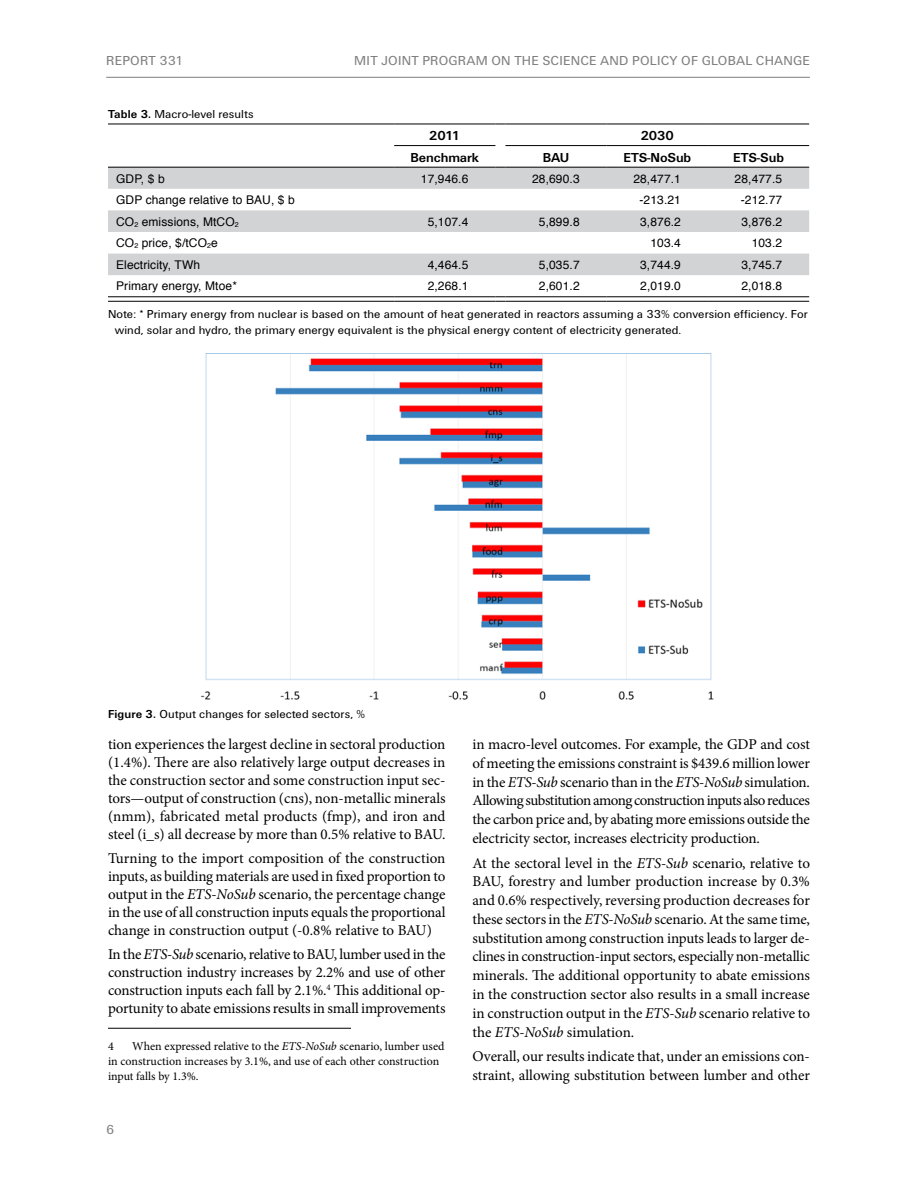
<style>
.page{position:relative;width:918px;height:1188px;background:#fff}
.page>*{position:absolute;margin:0;border:0;box-sizing:border-box;transform-origin:0 0}
.t1{font:15px/18.8px "Minion Pro";letter-spacing:-.005em;color:#000;text-align:justify}
.t2{font:13.5px "Urbano";letter-spacing:.015em;color:#7f7f7f}
.t3{font:700 13.5px "Urbano";letter-spacing:-.01em;color:#000}
.t4{font:12px/15.8px "Urbano";letter-spacing:.01em;color:#000}
.t5{font:12px "Helvetica";letter-spacing:.01em;color:#000}
.t6{font:12px/15px "Minion Pro";color:#000}
.s1{font-weight:700}
.s2{font-style:italic}
</style>
<div class="page">
<hr style="left:108px;top:1028px;width:243px;height:1px;background:#000">
<img style="left:200px;top:353px;width:514px;height:346px">
<svg style="left:108px;top:168px;width:701px;height:107px;fill:#d1d3d4"></svg>
<hr style="left:108px;top:296px;width:286px;height:1px;background:#000">
<hr style="left:394px;top:296px;width:101px;height:1px;background:#000">
<hr style="left:505px;top:296px;width:102px;height:1px;background:#000">
<hr style="left:607px;top:296px;width:101px;height:1px;background:#000">
<hr style="left:708px;top:296px;width:101px;height:1px;background:#000">
<hr style="left:108px;top:301px;width:286px;height:1px;background:#000">
<hr style="left:394px;top:301px;width:101px;height:1px;background:#000">
<svg style="left:495px;top:296px;width:10px;height:6px"></svg>
<hr style="left:505px;top:301px;width:102px;height:1px;background:#000">
<hr style="left:607px;top:301px;width:101px;height:1px;background:#000">
<hr style="left:708px;top:301px;width:101px;height:1px;background:#000">
<svg style="left:108px;top:124px;width:701px;height:44px"></svg>
<hr style="left:505px;top:167px;width:102px;height:1px;background:#000">
<hr style="left:607px;top:167px;width:101px;height:1px;background:#000">
<hr style="left:708px;top:167px;width:101px;height:1px;background:#000">
<hr style="left:505px;top:145px;width:102px;height:1px;background:#000">
<hr style="left:607px;top:145px;width:101px;height:1px;background:#000">
<hr style="left:708px;top:145px;width:101px;height:1px;background:#000">
<hr style="left:106px;top:77px;width:704px;height:1px;background:#7f7f7f">
<p class="t2" style="left:106px;top:53px;width:26px">Report</p>
<p class="t2" style="left:159px;top:53px;width:25px">331</p>
<p class="t2" style="left:354px;top:53px;width:456px">MIT JOINT PROGRAM ON THE SCIENCE AND POLICY OF GLOBAL CHANGE</p>
<p class="t4" style="left:108px;top:106px;width:147px"><span class="s1">Table 3.</span> Macro-level results</p>
<p class="t3" style="left:429px;top:128px;width:33px">2011</p>
<p class="t3" style="left:641px;top:128px;width:35px">2030</p>
<p class="t3" style="left:411px;top:150px;width:70px">Benchmark</p>
<p class="t3" style="left:543px;top:150px;width:28px">BAU</p>
<p class="t3" style="left:623px;top:150px;width:69px">ETS-NoSub</p>
<p class="t3" style="left:733px;top:150px;width:52px">ETS-Sub</p>
<p class="t5" style="left:116px;top:169px;width:50px">GDP, $ b</p>
<p class="t5" style="left:421px;top:169px;width:49px">17,946.6</p>
<p class="t5" style="left:532px;top:169px;width:49px">28,690.3</p>
<p class="t5" style="left:633px;top:169px;width:49px">28,477.1</p>
<p class="t5" style="left:735px;top:169px;width:49px">28,477.5</p>
<p class="t5" style="left:116px;top:191px;width:180px">GDP change relative to BAU, $ b</p>
<p class="t5" style="left:640px;top:191px;width:43px">-213.21</p>
<p class="t5" style="left:741px;top:191px;width:43px">-212.77</p>
<p class="t5" style="left:116px;top:212px;width:124px">CO<sub>2</sub> emissions, MtCO<sub>2</sub></p>
<p class="t5" style="left:428px;top:212px;width:42px">5,107.4</p>
<p class="t5" style="left:539px;top:212px;width:42px">5,899.8</p>
<p class="t5" style="left:640px;top:212px;width:42px">3,876.2</p>
<p class="t5" style="left:741px;top:212px;width:42px">3,876.2</p>
<p class="t5" style="left:116px;top:234px;width:103px">CO<sub>2</sub> price, $/tCO<sub>2</sub>e</p>
<p class="t5" style="left:650px;top:234px;width:32px">103.4</p>
<p class="t5" style="left:752px;top:234px;width:32px">103.2</p>
<p class="t5" style="left:116px;top:255px;width:86px">Electricity, TWh</p>
<p class="t5" style="left:428px;top:255px;width:42px">4,464.5</p>
<p class="t5" style="left:539px;top:255px;width:42px">5,035.7</p>
<p class="t5" style="left:640px;top:255px;width:42px">3,744.9</p>
<p class="t5" style="left:741px;top:255px;width:42px">3,745.7</p>
<p class="t5" style="left:116px;top:277px;width:122px">Primary energy, Mtoe*</p>
<p class="t5" style="left:428px;top:277px;width:42px">2,268.1</p>
<p class="t5" style="left:539px;top:277px;width:42px">2,601.2</p>
<p class="t5" style="left:640px;top:277px;width:42px">2,019.0</p>
<p class="t5" style="left:741px;top:277px;width:42px">2,018.8</p>
<p class="t4" style="left:115px;top:306px;width:695px;text-indent:-7px">Note: * Primary energy from nuclear is based on the amount of heat generated in reactors assuming a 33% conversion efficiency. For wind, solar and hydro, the primary energy equivalent is the physical energy content of electricity generated.</p>
<p class="t4" style="left:108px;top:706px;width:259px"><span class="s1">Figure 3.</span> Output changes for selected sectors, %</p>
<p class="t1" style="left:108px;top:735px;width:339px;line-height:18px">tion experiences the largest decline in sectoral production (1.4%). There are also relatively large output decreases in the construction sector and some construction input sec&shy;tors—output of construction (cns), non-metallic minerals (nmm), fabricated metal products (fmp), and iron and steel (i_s) all decrease by more than 0.5% relative to BAU.</p>
<p class="t1" style="left:108px;top:849px;width:339px;line-height:18px">Turning to the import composition of the construction inputs, as building materials are used in fixed proportion to output in the <span class="s2">ETS-NoSub</span> scenario, the percentage change in the use of all construction inputs equals the proportional change in construction output (-0.8% relative to BAU)</p>
<p class="t1" style="left:108px;top:945px;width:339px;line-height:18px">In the <span class="s2">ETS-Sub</span> scenario, relative to BAU, lumber used in the construction industry increases by 2.2% and use of other construction inputs each fall by 2.1%.<sup>4</sup> This additional op&shy;portunity to abate emissions results in small improvements</p>
<p class="t6" style="left:108px;top:1039px;width:7px">4</p>
<p class="t6" style="left:108px;top:1039px;width:338px;text-indent:24px">When expressed relative to the <span class="s2">ETS-NoSub</span> scenario, lumber used in construction increases by 3.1%, and use of each other construction input falls by 1.3%.</p>
<p class="t2" style="left:106px;top:1122px;width:10px">6</p>
<p class="t1" style="left:472px;top:735px;width:339px">in macro-level outcomes. For example, the GDP and cost of meeting the emissions constraint is $439.6 million lower in the <span class="s2">ETS-Sub</span> scenario than in the <span class="s2">ETS-NoSub</span> simulation.<br>Allowing substitution among construction inputs also reduces the carbon price and, by abating more emissions outside the electricity sector, increases electricity production.</p>
<p class="t1" style="left:472px;top:854px;width:339px">At the sectoral level in the <span class="s2">ETS-Sub</span> scenario, relative to BAU, forestry and lumber production increase by 0.3% and 0.6% respectively, reversing production decreases for these sectors in the <span class="s2">ETS-NoSub</span> scenario. At the same time, substitution among construction inputs leads to larger de&shy;clines in construction-input sectors, especially non-metallic minerals. The additional opportunity to abate emissions in the construction sector also results in a small increase in construction output in the <span class="s2">ETS-Sub</span> scenario relative to the <span class="s2">ETS-NoSub</span> simulation.</p>
<p class="t1" style="left:472px;top:1047px;width:339px">Overall, our results indicate that, under an emissions con&shy;straint, allowing substitution between lumber and other</p>
</div>
